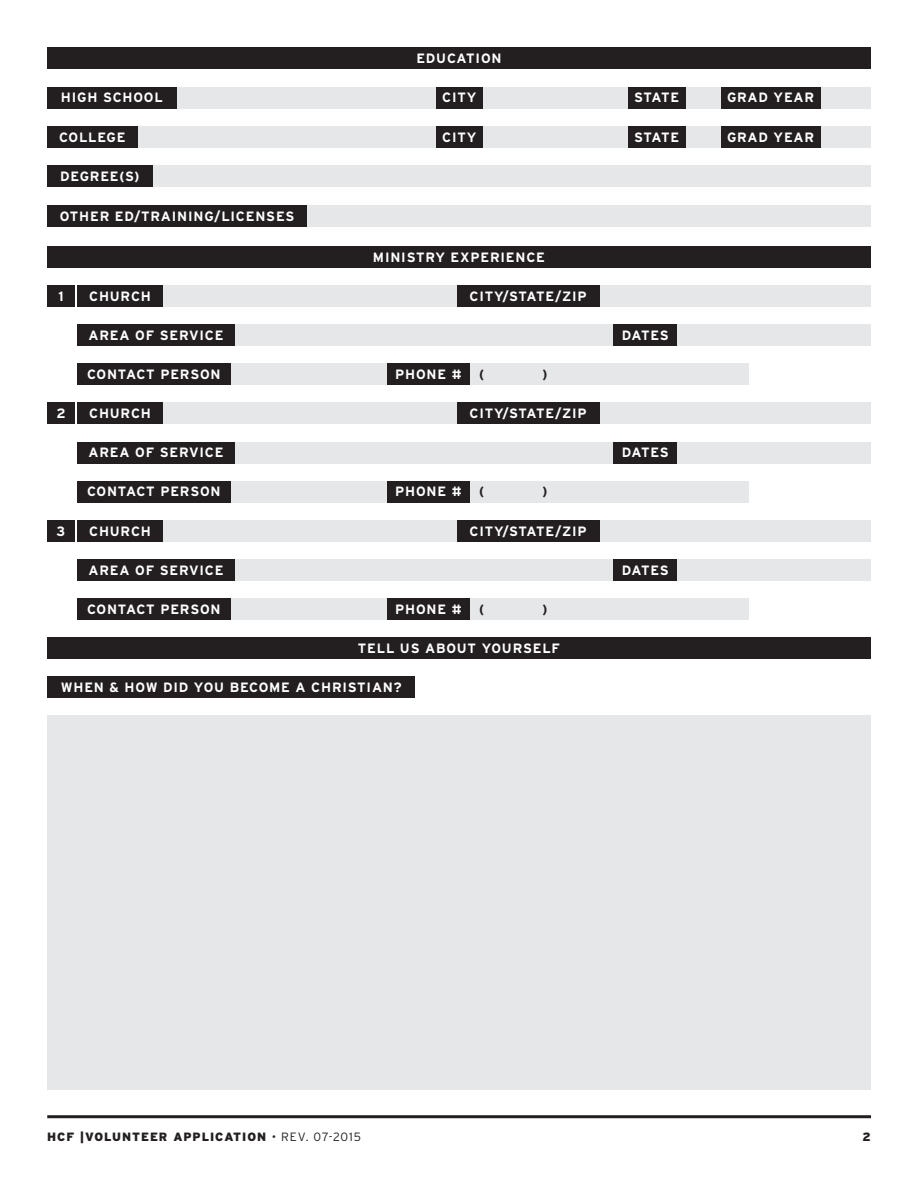
<style>
.page{position:relative;width:918px;height:1188px;background:#fff}
.page>*{position:absolute;margin:0;border:0;box-sizing:border-box;transform-origin:0 0}
.t1{font:700 13.5px "Interstate";letter-spacing:.06em;color:#fff}
.t2{font:700 13.5px "Interstate";color:#231f20}
.t3{font:900 12px "Interstate";letter-spacing:.08em;color:#231f20}
.s1{font-weight:300}
</style>
<div class="page">
<hr style="left:47px;top:1115px;width:824px;height:3px;background:#231f20">
<div style="left:235px;top:324px;width:379px;height:22px;background:#e6e7e9"></div>
<div style="left:235px;top:442px;width:379px;height:21px;background:#e6e7e9"></div>
<div style="left:235px;top:559px;width:379px;height:22px;background:#e6e7e9"></div>
<div style="left:677px;top:324px;width:194px;height:22px;background:#e6e7e9"></div>
<div style="left:677px;top:442px;width:194px;height:21px;background:#e6e7e9"></div>
<div style="left:677px;top:559px;width:194px;height:22px;background:#e6e7e9"></div>
<div style="left:230px;top:363px;width:157px;height:22px;background:#e6e7e9"></div>
<div style="left:230px;top:481px;width:157px;height:22px;background:#e6e7e9"></div>
<div style="left:230px;top:598px;width:157px;height:22px;background:#e6e7e9"></div>
<div style="left:470px;top:363px;width:279px;height:22px;background:#e6e7e9"></div>
<div style="left:470px;top:481px;width:279px;height:22px;background:#e6e7e9"></div>
<div style="left:470px;top:598px;width:279px;height:22px;background:#e6e7e9"></div>
<div style="left:163px;top:285px;width:294px;height:22px;background:#e6e7e9"></div>
<div style="left:47px;top:716px;width:824px;height:374px;background:#e6e7e9"></div>
<div style="left:163px;top:402px;width:294px;height:22px;background:#e6e7e9"></div>
<div style="left:163px;top:520px;width:294px;height:22px;background:#e6e7e9"></div>
<div style="left:600px;top:285px;width:271px;height:22px;background:#e6e7e9"></div>
<div style="left:600px;top:402px;width:271px;height:22px;background:#e6e7e9"></div>
<div style="left:600px;top:520px;width:271px;height:22px;background:#e6e7e9"></div>
<div style="left:176px;top:87px;width:260px;height:22px;background:#e6e7e9"></div>
<div style="left:137px;top:126px;width:299px;height:22px;background:#e6e7e9"></div>
<div style="left:152px;top:165px;width:719px;height:22px;background:#e6e7e9"></div>
<div style="left:307px;top:205px;width:564px;height:22px;background:#e6e7e9"></div>
<div style="left:483px;top:87px;width:145px;height:22px;background:#e6e7e9"></div>
<div style="left:483px;top:126px;width:145px;height:22px;background:#e6e7e9"></div>
<div style="left:685px;top:87px;width:36px;height:22px;background:#e6e7e9"></div>
<div style="left:685px;top:126px;width:36px;height:22px;background:#e6e7e9"></div>
<div style="left:820px;top:87px;width:51px;height:22px;background:#e6e7e9"></div>
<div style="left:820px;top:126px;width:51px;height:22px;background:#e6e7e9"></div>
<div style="left:77px;top:324px;width:158px;height:22px;background:#231f20"></div>
<div style="left:77px;top:442px;width:158px;height:21px;background:#231f20"></div>
<div style="left:77px;top:559px;width:158px;height:22px;background:#231f20"></div>
<div style="left:614px;top:324px;width:63px;height:22px;background:#231f20"></div>
<div style="left:614px;top:442px;width:63px;height:21px;background:#231f20"></div>
<div style="left:614px;top:559px;width:63px;height:22px;background:#231f20"></div>
<div style="left:77px;top:363px;width:153px;height:22px;background:#231f20"></div>
<div style="left:77px;top:481px;width:153px;height:22px;background:#231f20"></div>
<div style="left:77px;top:598px;width:153px;height:22px;background:#231f20"></div>
<div style="left:387px;top:363px;width:83px;height:22px;background:#231f20"></div>
<div style="left:387px;top:481px;width:83px;height:22px;background:#231f20"></div>
<div style="left:387px;top:598px;width:83px;height:22px;background:#231f20"></div>
<div style="left:77px;top:285px;width:86px;height:22px;background:#231f20"></div>
<div style="left:47px;top:676px;width:368px;height:22px;background:#231f20"></div>
<div style="left:77px;top:402px;width:86px;height:22px;background:#231f20"></div>
<div style="left:77px;top:520px;width:86px;height:22px;background:#231f20"></div>
<div style="left:457px;top:285px;width:143px;height:22px;background:#231f20"></div>
<div style="left:457px;top:402px;width:143px;height:22px;background:#231f20"></div>
<div style="left:457px;top:520px;width:143px;height:22px;background:#231f20"></div>
<div style="left:47px;top:87px;width:129px;height:22px;background:#231f20"></div>
<div style="left:47px;top:126px;width:90px;height:22px;background:#231f20"></div>
<div style="left:47px;top:165px;width:105px;height:22px;background:#231f20"></div>
<div style="left:47px;top:205px;width:260px;height:22px;background:#231f20"></div>
<div style="left:436px;top:87px;width:47px;height:22px;background:#231f20"></div>
<div style="left:436px;top:126px;width:47px;height:22px;background:#231f20"></div>
<div style="left:628px;top:87px;width:57px;height:22px;background:#231f20"></div>
<div style="left:628px;top:126px;width:57px;height:22px;background:#231f20"></div>
<div style="left:721px;top:87px;width:99px;height:22px;background:#231f20"></div>
<div style="left:721px;top:126px;width:99px;height:22px;background:#231f20"></div>
<div style="left:47px;top:246px;width:824px;height:22px;background:#231f20"></div>
<div style="left:47px;top:637px;width:824px;height:22px;background:#231f20"></div>
<div style="left:47px;top:48px;width:824px;height:21px;background:#231f20"></div>
<div style="left:47px;top:285px;width:28px;height:22px;background:#231f20"></div>
<div style="left:47px;top:402px;width:28px;height:22px;background:#231f20"></div>
<div style="left:47px;top:520px;width:28px;height:22px;background:#231f20"></div>
<p class="t1" style="left:416px;top:51px;width:87px">EDUCATION</p>
<p class="t1" style="left:61px;top:90px;width:103px">HIGH SCHOOL</p>
<p class="t1" style="left:59px;top:129px;width:68px">COLLEGE</p>
<p class="t1" style="left:60px;top:168px;width:81px">DEGREE(S)</p>
<p class="t1" style="left:60px;top:209px;width:236px">OTHER ED/TRAINING/LICENSES</p>
<p class="t1" style="left:442px;top:90px;width:36px">CITY</p>
<p class="t1" style="left:442px;top:129px;width:36px">CITY</p>
<p class="t1" style="left:373px;top:249px;width:174px">MINISTRY EXPERIENCE</p>
<p class="t1" style="left:58px;top:288px;width:7px">1</p>
<p class="t1" style="left:89px;top:288px;width:63px">CHURCH</p>
<p class="t1" style="left:470px;top:288px;width:119px">CITY/STATE/ZIP</p>
<p class="t1" style="left:89px;top:328px;width:136px">AREA OF SERVICE</p>
<p class="t1" style="left:87px;top:367px;width:135px">CONTACT PERSON</p>
<p class="t1" style="left:395px;top:367px;width:68px">PHONE #</p>
<p class="t2" style="left:479px;top:367px;width:6px">(</p>
<p class="t2" style="left:542px;top:367px;width:6px">)</p>
<p class="t1" style="left:56px;top:406px;width:11px">2</p>
<p class="t1" style="left:89px;top:406px;width:63px">CHURCH</p>
<p class="t1" style="left:470px;top:406px;width:119px">CITY/STATE/ZIP</p>
<p class="t1" style="left:89px;top:445px;width:136px">AREA OF SERVICE</p>
<p class="t1" style="left:87px;top:484px;width:135px">CONTACT PERSON</p>
<p class="t1" style="left:395px;top:484px;width:68px">PHONE #</p>
<p class="t2" style="left:479px;top:484px;width:6px">(</p>
<p class="t2" style="left:542px;top:484px;width:6px">)</p>
<p class="t1" style="left:57px;top:523px;width:10px">3</p>
<p class="t1" style="left:89px;top:523px;width:63px">CHURCH</p>
<p class="t1" style="left:470px;top:523px;width:119px">CITY/STATE/ZIP</p>
<p class="t1" style="left:89px;top:562px;width:136px">AREA OF SERVICE</p>
<p class="t1" style="left:87px;top:602px;width:135px">CONTACT PERSON</p>
<p class="t1" style="left:395px;top:602px;width:68px">PHONE #</p>
<p class="t2" style="left:479px;top:602px;width:6px">(</p>
<p class="t2" style="left:542px;top:602px;width:6px">)</p>
<p class="t1" style="left:358px;top:641px;width:204px">TELL US ABOUT YOURSELF</p>
<p class="t1" style="left:61px;top:680px;width:342px">WHEN &amp; HOW DID YOU BECOME A CHRISTIAN?</p>
<p class="t1" style="left:634px;top:90px;width:47px">STATE</p>
<p class="t1" style="left:634px;top:129px;width:47px">STATE</p>
<p class="t1" style="left:622px;top:328px;width:49px">DATES</p>
<p class="t1" style="left:622px;top:445px;width:49px">DATES</p>
<p class="t1" style="left:622px;top:562px;width:49px">DATES</p>
<p class="t1" style="left:727px;top:90px;width:89px">GRAD YEAR</p>
<p class="t1" style="left:727px;top:129px;width:89px">GRAD YEAR</p>
<p class="t3" style="left:47px;top:1130px;width:315px">HCF |VOLUNTEER APPLICATION <span class="s1">• REV. 07-2015</span></p>
<p class="t3" style="left:863px;top:1130px;width:10px">2</p>
</div>
